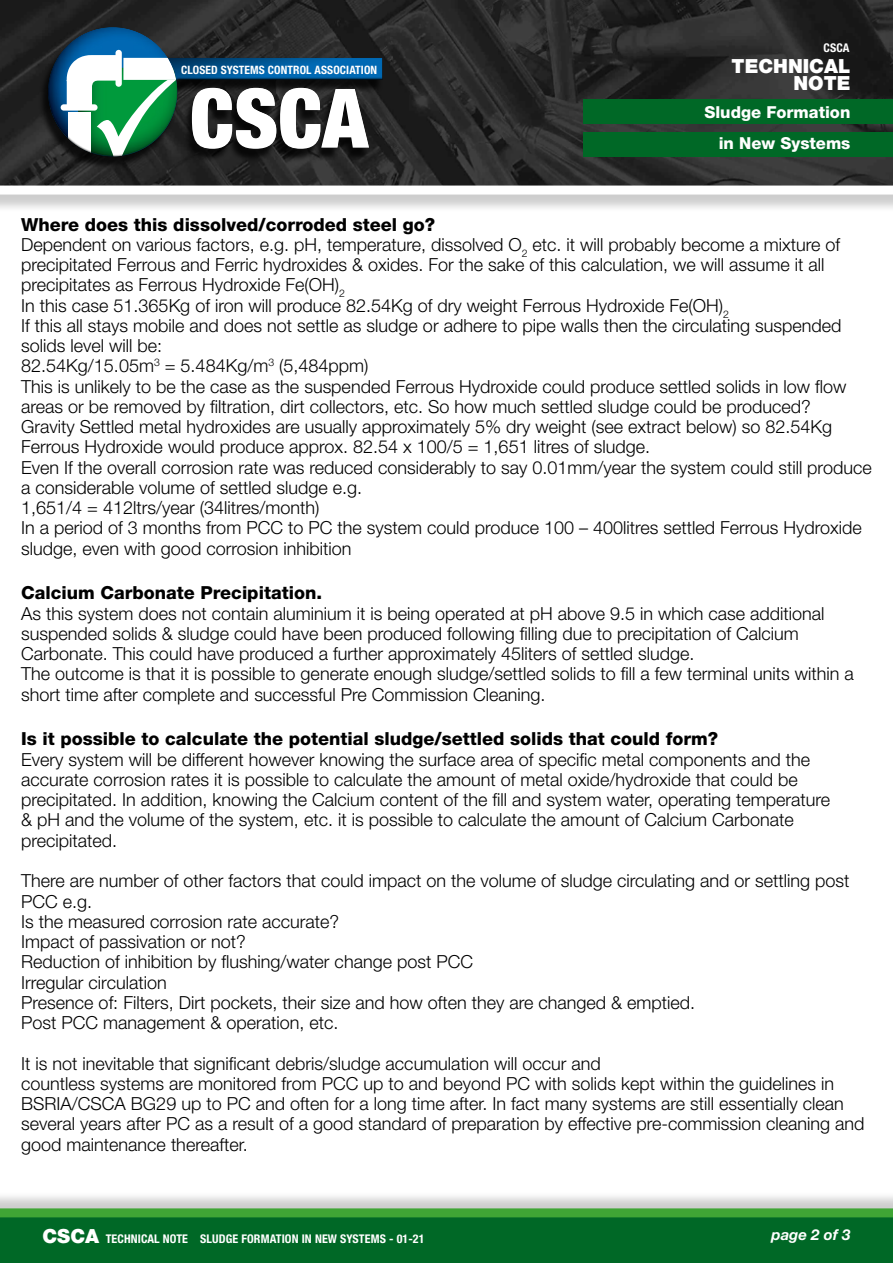
<style>
.page{position:relative;width:893px;height:1263px;background:#fff}
.page>*{position:absolute;margin:0;border:0;box-sizing:border-box;transform-origin:0 0}
.t1{font:900 condensed 82.05px "Helvetica Neue";color:#fff}
.t2{font:900 19.5px/16.5px "Helvetica Neue";color:#fff;text-align:right}
.t3{font:300 18px/20.2px "Helvetica Neue";color:#000}
.t4{font:800 18px "Helvetica Neue";color:#000}
.t5{font:800 16.5px "Helvetica Neue";color:#fff}
.t6{font:italic 700 15px "Helvetica Neue";color:#fff}
.t7{font:700 condensed 12px "Helvetica Neue";letter-spacing:.01em;color:#fff}
.t8{font:700 condensed 11.55px "Helvetica Neue";letter-spacing:.01em;color:#fff}
.s1{font-weight:800}
.s2{font-weight:900;font-stretch:normal;font-size:19.5px}
</style>
<div class="page">
<div style="left:0;top:1191px;width:893px;height:72px;background:#000;opacity:.2"></div>
<svg style="left:0;top:1208px;width:893px;height:55px;background:#0b7229"></svg>
<div style="left:0;top:0;width:893px;height:213px;background:#000;opacity:.2"></div>
<svg style="left:0;top:0;width:893px;height:195px;background:#3a3a3a"></svg>
<svg style="left:42px;top:11px;width:342px;height:162px;background:#2d4547"></svg>
<div style="left:583px;top:132px;width:310px;height:24px;background:#006826"></div>
<div style="left:583px;top:99px;width:310px;height:25px;background:#006826"></div>
<p class="t8" style="left:181px;top:62px;width:198px">CLOSED SYSTEMS CONTROL ASSOCIATION</p>
<h1 class="t1" style="left:190px;top:68px;width:179px">CSCA</h1>
<p class="t7" style="left:823px;top:40px;width:27px">CSCA</p>
<p class="t2" style="left:732px;top:58px;width:120px">TECHNICAL<br>NOTE</p>
<p class="t5" style="left:704px;top:102px;width:148px">Sludge Formation</p>
<p class="t5" style="left:719px;top:134px;width:133px">in New Systems</p>
<p class="t3" style="left:21px;top:214px;width:852px"><span class="s1">Where does this dissolved/corroded steel go?<br></span>Dependent on various factors, e.g. pH, temperature, dissolved O<sub>2</sub> etc. it will probably become a mixture of precipitated Ferrous and Ferric hydroxides &amp; oxides. For the sake of this calculation, we will assume it all precipitates as Ferrous Hydroxide Fe(OH)<sub>2<br></sub>In this case 51.365Kg of iron will produce 82.54Kg of dry weight Ferrous Hydroxide Fe(OH)<sub>2<br></sub>If this all stays mobile and does not settle as sludge or adhere to pipe walls then the circulating suspended solids level will be:<br>82.54Kg/15.05m<sup>3</sup> = 5.484Kg/m<sup>3</sup> (5,484ppm)<br>This is unlikely to be the case as the suspended Ferrous Hydroxide could produce settled solids in low flow areas or be removed by filtration, dirt collectors, etc. So how much settled sludge could be produced?<br>Gravity Settled metal hydroxides are usually approximately 5% dry weight (see extract below) so 82.54Kg Ferrous Hydroxide would produce approx. 82.54 x 100/5 = 1,651 litres of sludge.<br>Even If the overall corrosion rate was reduced considerably to say 0.01mm/year the system could still produce a considerable volume of settled sludge e.g.<br>1,651/4 = 412ltrs/year (34litres/month)<br>In a period of 3 months from PCC to PC the system could produce 100 – 400litres settled Ferrous Hydroxide sludge, even with good corrosion inhibition</p>
<p class="t4" style="left:21px;top:582px;width:302px">Calcium Carbonate Precipitation.</p>
<p class="t3" style="left:21px;top:603px;width:834px">As this system does not contain aluminium it is being operated at pH above 9.5 in which case additional suspended solids &amp; sludge could have been produced following filling due to precipitation of Calcium Carbonate. This could have produced a further approximately 45liters of settled sludge.<br>The outcome is that it is possible to generate enough sludge/settled solids to fill a few terminal units within a short time after complete and successful Pre Commission Cleaning.</p>
<p class="t4" style="left:21px;top:728px;width:698px">Is it possible to calculate the potential sludge/settled solids that could form?</p>
<p class="t3" style="left:21px;top:749px;width:810px">Every system will be different however knowing the surface area of specific metal components and the accurate corrosion rates it is possible to calculate the amount of metal oxide/hydroxide that could be precipitated. In addition, knowing the Calcium content of the fill and system water, operating temperature &amp; pH and the volume of the system, etc. it is possible to calculate the amount of Calcium Carbonate precipitated.</p>
<p class="t3" style="left:21px;top:870px;width:830px">There are number of other factors that could impact on the volume of sludge circulating and or settling post PCC e.g.<br>Is the measured corrosion rate accurate?<br>Impact of passivation or not?<br>Reduction of inhibition by flushing/water change post PCC<br>Irregular circulation<br>Presence of: Filters, Dirt pockets, their size and how often they are changed &amp; emptied.<br>Post PCC management &amp; operation, etc.</p>
<p class="t3" style="left:21px;top:1052px;width:845px">It is not inevitable that significant debris/sludge accumulation will occur and<br>countless systems are monitored from PCC up to and beyond PC with solids kept within the guidelines in BSRIA/CSCA BG29 up to PC and often for a long time after. In fact many systems are still essentially clean several years after PC as a result of a good standard of preparation by effective pre-commission cleaning and good maintenance thereafter.</p>
<p class="t7" style="left:43px;top:1231px;width:384px"><span class="s2">CSCA</span> TECHNICAL NOTE SLUDGE FORMATION IN NEW SYSTEMS - 01-21</p>
<p class="t6" style="left:771px;top:1225px;width:80px">page 2 of 3</p>
</div>
